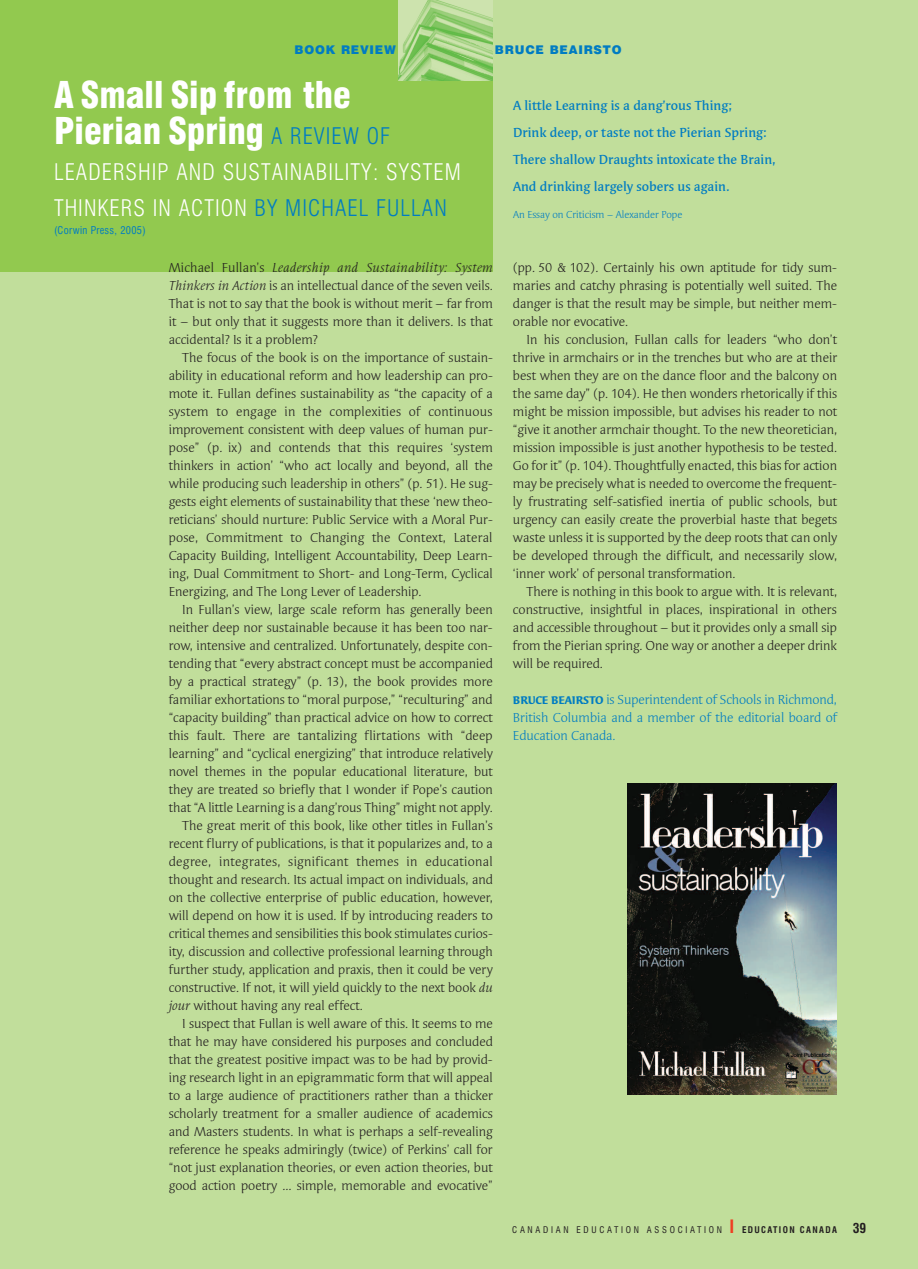
<style>
.page{position:relative;width:918px;height:1269px;background:#c1de9b}
.page>*{position:absolute;margin:0;border:0;box-sizing:border-box;transform-origin:0 0}
.t1{font:900 condensed 36px/36px "Swiss 721 BT";color:#fff}
.t2{font:300 condensed 22.5px/36px "Swiss 721 BT";letter-spacing:.045em;color:#fff}
.t3{font:13.5px/18px "Syndor ITC";color:#231f20;text-align:justify}
.t4{font:500 13.5px/27px "Syndor ITC";color:#007cc2}
.t5{font:13.5px/18px "Syndor ITC";color:#007cc2;text-align:justify}
.t6{font:13.5px "Syndor ITC";letter-spacing:.02em;color:#231f20}
.t7{font:900 12px "Swiss 721 BT";letter-spacing:.065em;color:#007cc2}
.t8{font:10.5px "Syndor ITC";color:#007cc2}
.t9{font:condensed 10.5px "Swiss 721 BT";letter-spacing:.025em;color:#007cc2}
.t10{font:condensed 9px "Swiss 721 BT";letter-spacing:.3em;color:#231f20}
.s1{font-weight:300;font-size:22.5px;color:#007cc2}
.s2{color:#007cc2}
.s3{font-style:italic}
.s4{font-weight:700;font-size:11.25px}
.s5{font-weight:700;font-size:18px;color:#ef3e22}
.s6{font-weight:700}
.s7{font-weight:700;font-size:13.5px}
</style>
<div class="page">
<div style="left:0;top:0;width:493px;height:272px;background:#92c94f"></div>
<img style="left:398px;top:0;width:95px;height:81px">
<img style="left:628px;top:783px;width:209px;height:312px">
<p class="t7" style="left:295px;top:45px;width:103px">BOOK REVIEW</p>
<p class="t7" style="left:495px;top:45px;width:128px">BRUCE BEAIRSTO</p>
<h1 class="t1" style="left:54px;top:80px;width:338px">A Small Sip from the<br>Pierian Spring <span class="s1">A REVIEW OF</span></h1>
<h2 class="t2" style="left:54px;top:156px;width:408px">LEADERSHIP AND SUSTAINABILITY: SYSTEM<br>THINKERS IN ACTION <span class="s2">BY MICHAEL FULLAN</span></h2>
<p class="t9" style="left:54px;top:226px;width:93px">(Corwin Press, 2005)</p>
<p class="t3" style="left:169px;top:258px;width:326px">Michael Fullan’s <span class="s3">Leadership and Sustainability: System Thinkers in Action</span> is an intellectual dance of the seven veils.<br>That is not to say that the book is without merit – far from it – but only that it suggests more than it delivers. Is that accidental? Is it a problem?</p>
<p class="t3" style="left:169px;top:348px;width:326px;text-indent:14px">The focus of the book is on the importance of sustain&shy;ability in educational reform and how leadership can pro&shy;mote it. Fullan defines sustainability as “the capacity of a system to engage in the complexities of continuous improvement consistent with deep values of human pur&shy;pose” (p. ix) and contends that this requires ‘system thinkers in action’ “who act locally and beyond, all the while producing such leadership in others” (p. 51). He sug&shy;gests eight elements of sustainability that these ‘new theo&shy;reticians’ should nurture: Public Service with a Moral Pur&shy;pose, Commitment to Changing the Context, Lateral Capacity Building, Intelligent Accountability, Deep Learn&shy;ing, Dual Commitment to Short- and Long-Term, Cyclical Energizing, and The Long Lever of Leadership.</p>
<p class="t3" style="left:182px;top:600px;width:312px">In Fullan’s view, large scale reform has generally been</p>
<p class="t3" style="left:169px;top:618px;width:326px">neither deep nor sustainable because it has been too nar-</p>
<p class="t3" style="left:169px;top:636px;width:326px">row, intensive and centralized. Unfortunately, despite con-</p>
<p class="t3" style="left:169px;top:654px;width:326px">tending that “every abstract concept must be accompanied</p>
<p class="t3" style="left:169px;top:672px;width:326px">by a practical strategy” (p. 13), the book provides more</p>
<p class="t3" style="left:169px;top:690px;width:326px">familiar exhortations to “moral purpose,” “reculturing” and</p>
<p class="t3" style="left:169px;top:708px;width:326px">“capacity building” than practical advice on how to correct</p>
<p class="t3" style="left:169px;top:726px;width:325px">this fault. There are tantalizing flirtations with “deep</p>
<p class="t3" style="left:169px;top:744px;width:326px">learning” and “cyclical energizing” that introduce relatively</p>
<p class="t3" style="left:169px;top:762px;width:326px">novel themes in the popular educational literature, but</p>
<p class="t3" style="left:169px;top:780px;width:326px">they are treated so briefly that I wonder if Pope’s caution</p>
<p class="t3" style="left:169px;top:798px;width:326px">that “A little Learning is a dang’rous Thing” might not apply.</p>
<p class="t3" style="left:182px;top:816px;width:312px">The great merit of this book, like other titles in Fullan’s</p>
<p class="t3" style="left:169px;top:834px;width:326px">recent flurry of publications, is that it popularizes and, to a</p>
<p class="t6" style="left:169px;top:853px;width:326px">degree, integrates, significant themes in educational</p>
<p class="t3" style="left:169px;top:870px;width:326px">thought and research. Its actual impact on individuals, and</p>
<p class="t3" style="left:169px;top:888px;width:326px">on the collective enterprise of public education, however,</p>
<p class="t3" style="left:169px;top:906px;width:326px">will depend on how it is used. If by introducing readers to</p>
<p class="t3" style="left:169px;top:924px;width:326px">critical themes and sensibilities this book stimulates curios-</p>
<p class="t3" style="left:169px;top:942px;width:326px">ity, discussion and collective professional learning through</p>
<p class="t3" style="left:169px;top:960px;width:326px">further study, application and praxis, then it could be very</p>
<p class="t3" style="left:169px;top:978px;width:326px">constructive. If not, it will yield quickly to the next book <span class="s3">du</span></p>
<p class="t3" style="left:169px;top:996px;width:196px"><span class="s3">jour</span> without having any real effect.</p>
<p class="t3" style="left:182px;top:1014px;width:312px">I suspect that Fullan is well aware of this. It seems to me</p>
<p class="t3" style="left:169px;top:1032px;width:326px">that he may have considered his purposes and concluded</p>
<p class="t3" style="left:169px;top:1050px;width:326px">that the greatest positive impact was to be had by provid-</p>
<p class="t3" style="left:169px;top:1068px;width:326px">ing research light in an epigrammatic form that will appeal</p>
<p class="t3" style="left:169px;top:1086px;width:326px">to a large audience of practitioners rather than a thicker</p>
<p class="t3" style="left:169px;top:1104px;width:326px">scholarly treatment for a smaller audience of academics</p>
<p class="t3" style="left:169px;top:1122px;width:326px">and Masters students. In what is perhaps a self-revealing</p>
<p class="t3" style="left:169px;top:1140px;width:326px">reference he speaks admiringly (twice) of Perkins’ call for</p>
<p class="t3" style="left:169px;top:1158px;width:326px">“not just explanation theories, or even action theories, but</p>
<p class="t3" style="left:169px;top:1176px;width:326px">good action poetry … simple, memorable and evocative”</p>
<p class="t4" style="left:513px;top:93px;width:264px">A little Learning is a dang’rous Thing;<br>Drink deep, or taste not the Pierian Spring:<br>There shallow Draughts intoxicate the Brain, And drinking largely sobers us again.</p>
<p class="t8" style="left:513px;top:208px;width:171px">An Essay on Criticism – Alexander Pope</p>
<p class="t3" style="left:513px;top:258px;width:326px">(pp. 50 &amp; 102). Certainly his own aptitude for tidy sum&shy;maries and catchy phrasing is potentially well suited. The danger is that the result may be simple, but neither mem&shy;orable nor evocative.</p>
<p class="t3" style="left:513px;top:330px;width:326px;text-indent:14px">In his conclusion, Fullan calls for leaders “who don’t thrive in armchairs or in the trenches but who are at their best when they are on the dance floor and the balcony on the same day” (p. 104). He then wonders rhetorically if this might be mission impossible, but advises his reader to not “give it another armchair thought. To the new theoretician, mission impossible is just another hypothesis to be tested.<br>Go for it” (p. 104). Thoughtfully enacted, this bias for action may be precisely what is needed to overcome the frequent&shy;ly frustrating self-satisfied inertia of public schools, but urgency can easily create the proverbial haste that begets waste unless it is supported by the deep roots that can only be developed through the difficult, and necessarily slow, ‘inner work’ of personal transformation.</p>
<p class="t3" style="left:513px;top:582px;width:326px;text-indent:14px">There is nothing in this book to argue with. It is relevant, constructive, insightful in places, inspirational in others and accessible throughout – but it provides only a small sip from the Pierian spring. One way or another a deeper drink will be required.</p>
<p class="t5" style="left:513px;top:690px;width:326px"><span class="s4">BRUCE BEAIRSTO</span> is Superintendent of Schools in Richmond, British Columbia and a member of the editorial board of Education Canada.</p>
<p class="t10" style="left:512px;top:1226px;width:356px">CANADIAN EDUCATION ASSOCIATION <span class="s5">I</span> <span class="s6">EDUCATION CANADA</span> <span class="s7">39</span></p>
</div>
